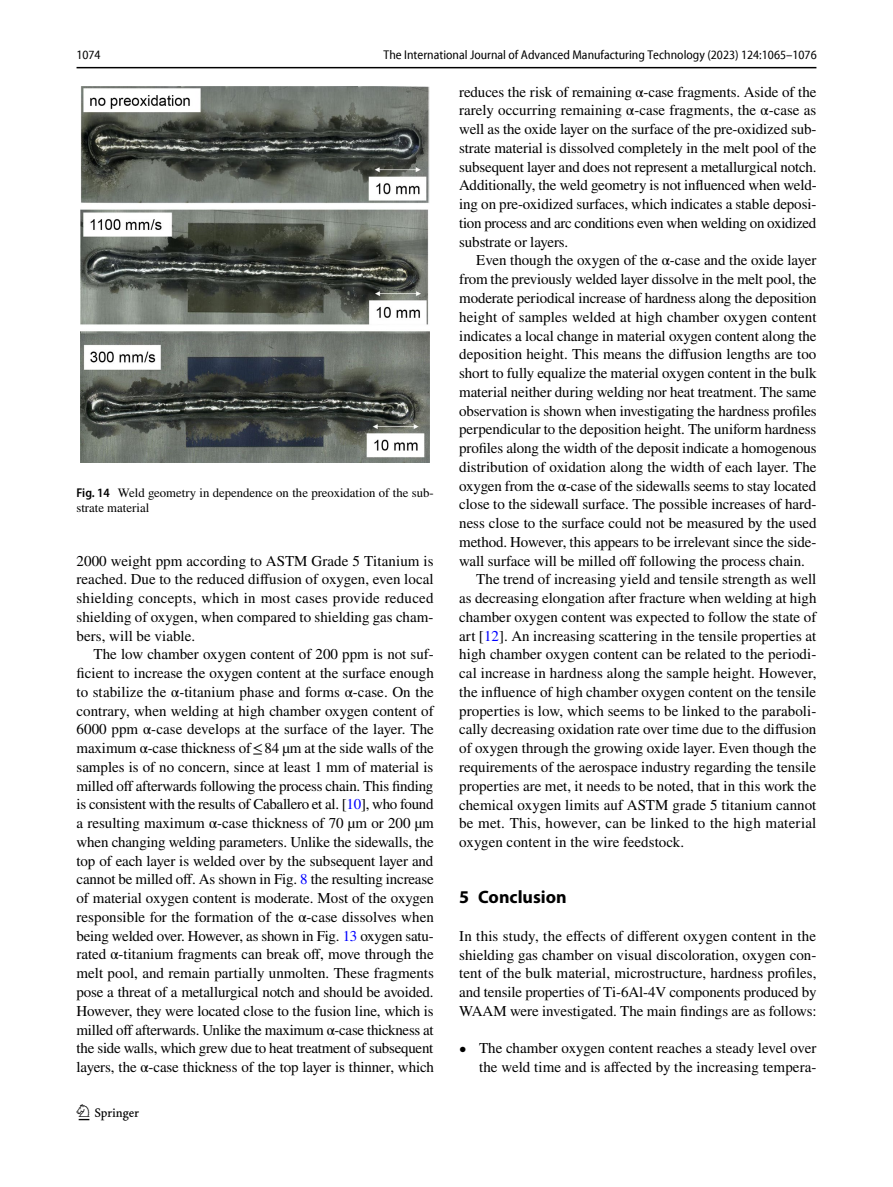
<style>
.page{position:relative;width:893px;height:1187px;background:#fff}
.page>*{position:absolute;margin:0;border:0;box-sizing:border-box;transform-origin:0 0}
.t1{font:22.5px "Springnew Regular 2";color:#000}
.t2{font:700 18px "Myriad Pro";color:#000}
.t3{font:15px/18.8px "STIX";letter-spacing:-.005em;color:#000;text-align:justify}
.t4{font:15px "STIX";letter-spacing:.015em;color:#000}
.t5{font:semi-condensed 12.75px "Myriad Pro Unic";color:#000}
.t6{font:12.75px/15px "STIX";color:#000}
.s1{font-family:"Myriad Pro";font-weight:600;font-stretch:semi-condensed}
.s2{color:#00f}
.s3{font-size:14.1px}
</style>
<div class="page">
<hr style="left:77px;top:67px;width:739px;height:1px;background:#000">
<img style="left:81px;top:87px;width:349px;height:375px">
<p class="t5" style="left:76px;top:50px;width:26px">1074</p>
<p class="t5" style="left:384px;top:50px;width:435px">The International Journal of Advanced Manufacturing Technology (2023) 124:1065–1076</p>
<p class="t6" style="left:77px;top:486px;width:359px"><span class="s1">Fig. 14</span> Weld geometry in dependence on the preoxidation of the sub&shy;strate material</p>
<p class="t3" style="left:77px;top:552px;width:359px">2000 weight ppm according to ASTM Grade 5 Titanium is reached. Due to the reduced diffusion of oxygen, even local shielding concepts, which in most cases provide reduced shielding of oxygen, when compared to shielding gas cham&shy;bers, will be viable.</p>
<p class="t3" style="left:77px;top:646px;width:359px;text-indent:17px">The low chamber oxygen content of 200 ppm is not suf&shy;ficient to increase the oxygen content at the surface enough to stabilize the α-titanium phase and forms α-case. On the contrary, when welding at high chamber oxygen content of 6000 ppm α-case develops at the surface of the layer. The maximum α-case thickness of≤84 µm at the side walls of the samples is of no concern, since at least 1 mm of material is milled off afterwards following the process chain. This finding is consistent with the results of Caballero et al. [<span class="s2">10</span>], who found a resulting maximum α-case thickness of 70 µm or 200 µm when changing welding parameters. Unlike the sidewalls, the top of each layer is welded over by the subsequent layer and cannot be milled off. As shown in Fig. <span class="s2">8</span> the resulting increase of material oxygen content is moderate. Most of the oxygen responsible for the formation of the α-case dissolves when being welded over. However, as shown in Fig. <span class="s2">13</span> oxygen satu&shy;rated α-titanium fragments can break off, move through the melt pool, and remain partially unmolten. These fragments pose a threat of a metallurgical notch and should be avoided.<br>However, they were located close to the fusion line, which is milled off afterwards. Unlike the maximum α-case thickness at the side walls, which grew due to heat treatment of subsequent layers, the α-case thickness of the top layer is thinner, which</p>
<h1 class="t1" style="left:79px;top:1104px;width:62px">1 3</h1>
<p class="t3" style="left:459px;top:83px;width:359px">reduces the risk of remaining α-case fragments. Aside of the rarely occurring remaining α-case fragments, the α-case as well as the oxide layer on the surface of the pre-oxidized sub&shy;strate material is dissolved completely in the melt pool of the subsequent layer and does not represent a metallurgical notch.<br>Additionally, the weld geometry is not influenced when weld&shy;ing on pre-oxidized surfaces, which indicates a stable deposi&shy;tion process and arc conditions even when welding on oxidized substrate or layers.</p>
<p class="t3" style="left:476px;top:252px;width:342px">Even though the oxygen of the α-case and the oxide layer</p>
<p class="t3" style="left:459px;top:271px;width:359px">from the previously welded layer dissolve in the melt pool, the</p>
<p class="t3" style="left:459px;top:289px;width:359px">moderate periodical increase of hardness along the deposition</p>
<p class="t3" style="left:459px;top:308px;width:359px">height of samples welded at high chamber oxygen content</p>
<p class="t3" style="left:459px;top:327px;width:359px">indicates a local change in material oxygen content along the</p>
<p class="t3" style="left:459px;top:346px;width:359px">deposition height. This means the diffusion lengths are too</p>
<p class="t3" style="left:459px;top:364px;width:359px">short to fully equalize the material oxygen content in the bulk</p>
<p class="t3" style="left:459px;top:383px;width:359px">material neither during welding nor heat treatment. The same</p>
<p class="t3" style="left:459px;top:402px;width:359px">observation is shown when investigating the hardness profiles</p>
<p class="t3" style="left:459px;top:421px;width:359px">perpendicular to the deposition height. The uniform hardness</p>
<p class="t3" style="left:459px;top:439px;width:359px">profiles along the width of the deposit indicate a homogenous</p>
<p class="t3" style="left:459px;top:458px;width:359px">distribution of oxidation along the width of each layer. The</p>
<p class="t3" style="left:459px;top:477px;width:358px">oxygen from the α-case of the sidewalls seems to stay located</p>
<p class="t3" style="left:459px;top:496px;width:359px">close to the sidewall surface. The possible increases of hard-</p>
<p class="t3" style="left:459px;top:514px;width:359px">ness close to the surface could not be measured by the used</p>
<p class="t3" style="left:459px;top:533px;width:359px">method. However, this appears to be irrelevant since the side-</p>
<p class="t3" style="left:459px;top:552px;width:347px">wall surface will be milled off following the process chain.</p>
<p class="t3" style="left:476px;top:571px;width:342px">The trend of increasing yield and tensile strength as well</p>
<p class="t3" style="left:459px;top:589px;width:359px">as decreasing elongation after fracture when welding at high</p>
<p class="t3" style="left:459px;top:608px;width:359px">chamber oxygen content was expected to follow the state of</p>
<p class="t3" style="left:459px;top:627px;width:359px">art [<span class="s2">12</span>]. An increasing scattering in the tensile properties at</p>
<p class="t3" style="left:459px;top:646px;width:359px">high chamber oxygen content can be related to the periodi-</p>
<p class="t3" style="left:459px;top:664px;width:359px">cal increase in hardness along the sample height. However,</p>
<p class="t3" style="left:459px;top:683px;width:359px">the influence of high chamber oxygen content on the tensile</p>
<p class="t3" style="left:459px;top:702px;width:359px">properties is low, which seems to be linked to the paraboli-</p>
<p class="t3" style="left:459px;top:721px;width:359px">cally decreasing oxidation rate over time due to the diffusion</p>
<p class="t3" style="left:459px;top:739px;width:359px">of oxygen through the growing oxide layer. Even though the</p>
<p class="t3" style="left:459px;top:758px;width:358px">requirements of the aerospace industry regarding the tensile</p>
<p class="t3" style="left:459px;top:777px;width:359px">properties are met, it needs to be noted, that in this work the</p>
<p class="t3" style="left:459px;top:796px;width:359px">chemical oxygen limits auf ASTM grade 5 titanium cannot</p>
<p class="t4" style="left:459px;top:812px;width:359px">be met. This, however, can be linked to the high material</p>
<p class="t3" style="left:459px;top:833px;width:226px">oxygen content in the wire feedstock.</p>
<p class="t2" style="left:459px;top:885px;width:109px">5 Conclusion</p>
<p class="t3" style="left:459px;top:927px;width:359px">In this study, the effects of different oxygen content in the shielding gas chamber on visual discoloration, oxygen con&shy;tent of the bulk material, microstructure, hardness profiles, and tensile properties of Ti-6Al-4V components produced by WAAM were investigated. The main findings are as follows:</p>
<p class="t3" style="left:459px;top:1039px;width:359px;text-align:right"><span class="s3">•</span> The chamber oxygen content reaches a steady level over the weld time and is affected by the increasing tempera-</p>
</div>
